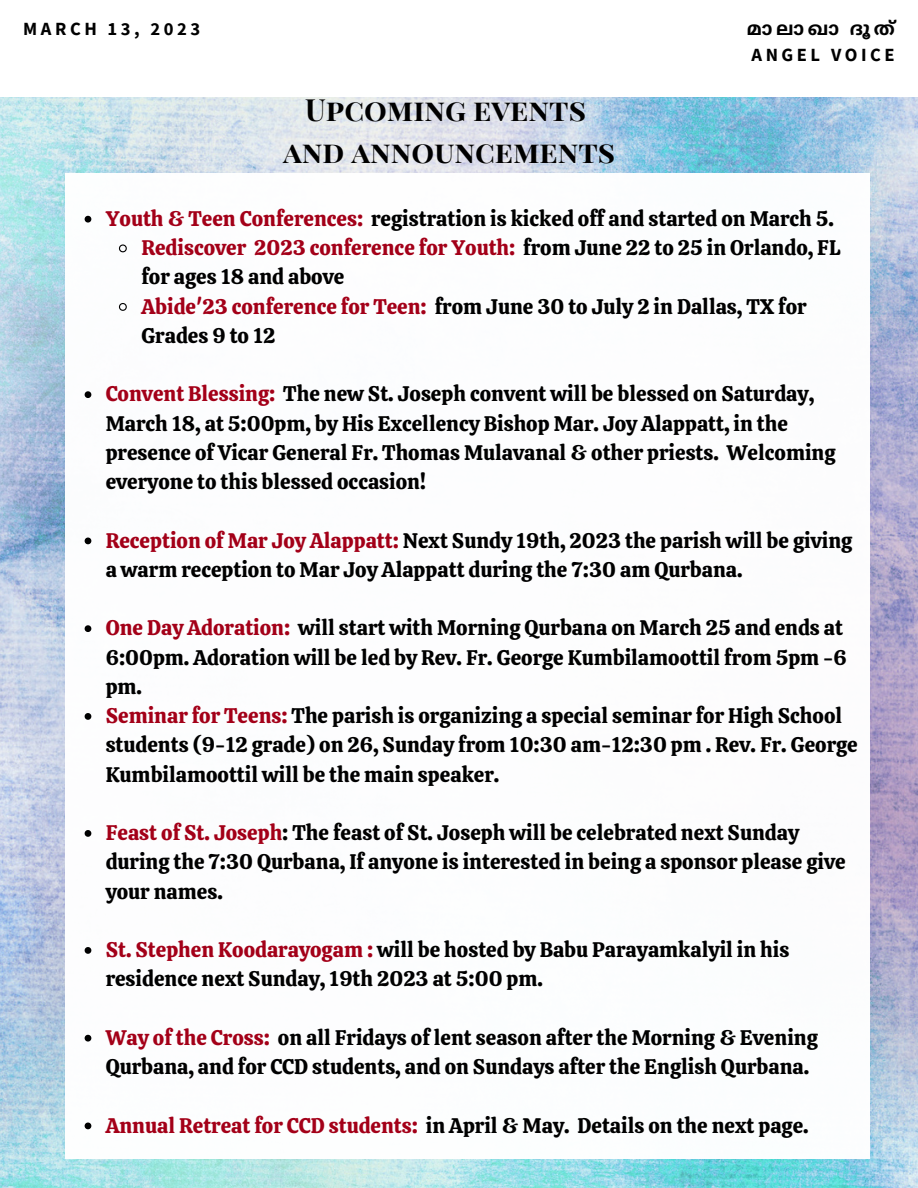
<style>
.page{position:relative;width:918px;height:1188px;background:#fff}
.page>*{position:absolute;margin:0;border:0;box-sizing:border-box;transform-origin:0 0}
.t1{font:700 30px/41.7px "Playfair Display SC";color:#000;text-align:center}
.t2{font:21px/29.2px "Calistoga";color:#000}
.t3{font:700 18.6px "Source Sans Pro";letter-spacing:.19em;color:#000}
.t4{font:700 18.6px "Noto Sans Malayalam";color:#000}
.s1{color:#a30018}
</style>
<div class="page">
<img style="left:0;top:97px;width:918px;height:1091px">
<div style="left:65px;top:173px;width:805px;height:986px;background:#fff"></div>
<svg style="left:85px;top:216px;width:6px;height:7px"></svg>
<svg style="left:118px;top:244px;width:9px;height:9px"></svg>
<svg style="left:118px;top:303px;width:9px;height:8px"></svg>
<svg style="left:85px;top:391px;width:6px;height:7px"></svg>
<svg style="left:85px;top:538px;width:6px;height:6px"></svg>
<svg style="left:85px;top:625px;width:6px;height:7px"></svg>
<svg style="left:85px;top:713px;width:6px;height:7px"></svg>
<svg style="left:85px;top:830px;width:6px;height:7px"></svg>
<svg style="left:85px;top:947px;width:6px;height:7px"></svg>
<svg style="left:85px;top:1035px;width:6px;height:7px"></svg>
<svg style="left:85px;top:1123px;width:6px;height:6px"></svg>
<p class="t3" style="left:23px;top:16px;width:179px">MARCH 13, 2023</p>
<p class="t4" style="left:747px;top:19px;width:77px">മാലാഖാ</p>
<p class="t4" style="left:850px;top:19px;width:36px">ദൂ ത്</p>
<p class="t3" style="left:752px;top:42px;width:145px">ANGEL VOICE</p>
<h1 class="t1" style="left:283px;top:88px;width:334px">Upcoming events and announcements</h1>
<p class="t2" style="left:141px;top:204px;width:700px;text-indent:-36px"><span class="s1">Youth &amp; Teen Conferences:</span> registration is kicked off and started on March 5.<br><span class="s1">Rediscover 2023 conference for Youth:</span> from June 22 to 25 in Orlando, FL for ages 18 and above<br><span class="s1">Abide'23 conference for Teen:</span> from June 30 to July 2 in Dallas, TX for Grades 9 to 12</p>
<p class="t2" style="left:106px;top:379px;width:731px"><span class="s1">Convent Blessing:</span> The new St. Joseph convent will be blessed on Saturday, March 18, at 5:00pm, by His Excellency Bishop Mar. Joy Alappatt, in the presence of Vicar General Fr. Thomas Mulavanal &amp; other priests. Welcoming everyone to this blessed occasion!</p>
<p class="t2" style="left:106px;top:526px;width:748px"><span class="s1">Reception of Mar Joy Alappatt:</span> Next Sundy 19th, 2023 the parish will be giving a warm reception to Mar Joy Alappatt during the 7:30 am Qurbana.</p>
<p class="t2" style="left:106px;top:613px;width:754px"><span class="s1">One Day Adoration:</span> will start with Morning Qurbana on March 25 and ends at 6:00pm. Adoration will be led by Rev. Fr. George Kumbilamoottil from 5pm -6 pm.<br><span class="s1">Seminar for Teens:</span> The parish is organizing a special seminar for High School students (9-12 grade) on 26, Sunday from 10:30 am-12:30 pm . Rev. Fr. George Kumbilamoottil will be the main speaker.</p>
<p class="t2" style="left:106px;top:818px;width:741px"><span class="s1">Feast of St. Joseph</span>: The feast of St. Joseph will be celebrated next Sunday during the 7:30 Qurbana, If anyone is interested in being a sponsor please give your names.</p>
<p class="t2" style="left:106px;top:935px;width:685px"><span class="s1">St. Stephen Koodarayogam :</span> will be hosted by Babu Parayamkalyil in his residence next Sunday, 19th 2023 at 5:00 pm.</p>
<p class="t2" style="left:106px;top:1023px;width:714px"><span class="s1">Way of the Cross:</span> on all Fridays of lent season after the Morning &amp; Evening<br>Qurbana, and for CCD students, and on Sundays after the English Qurbana.</p>
<p class="t2" style="left:106px;top:1111px;width:705px"><span class="s1">Annual Retreat for CCD students:</span> in April &amp; May. Details on the next page.</p>
</div>
